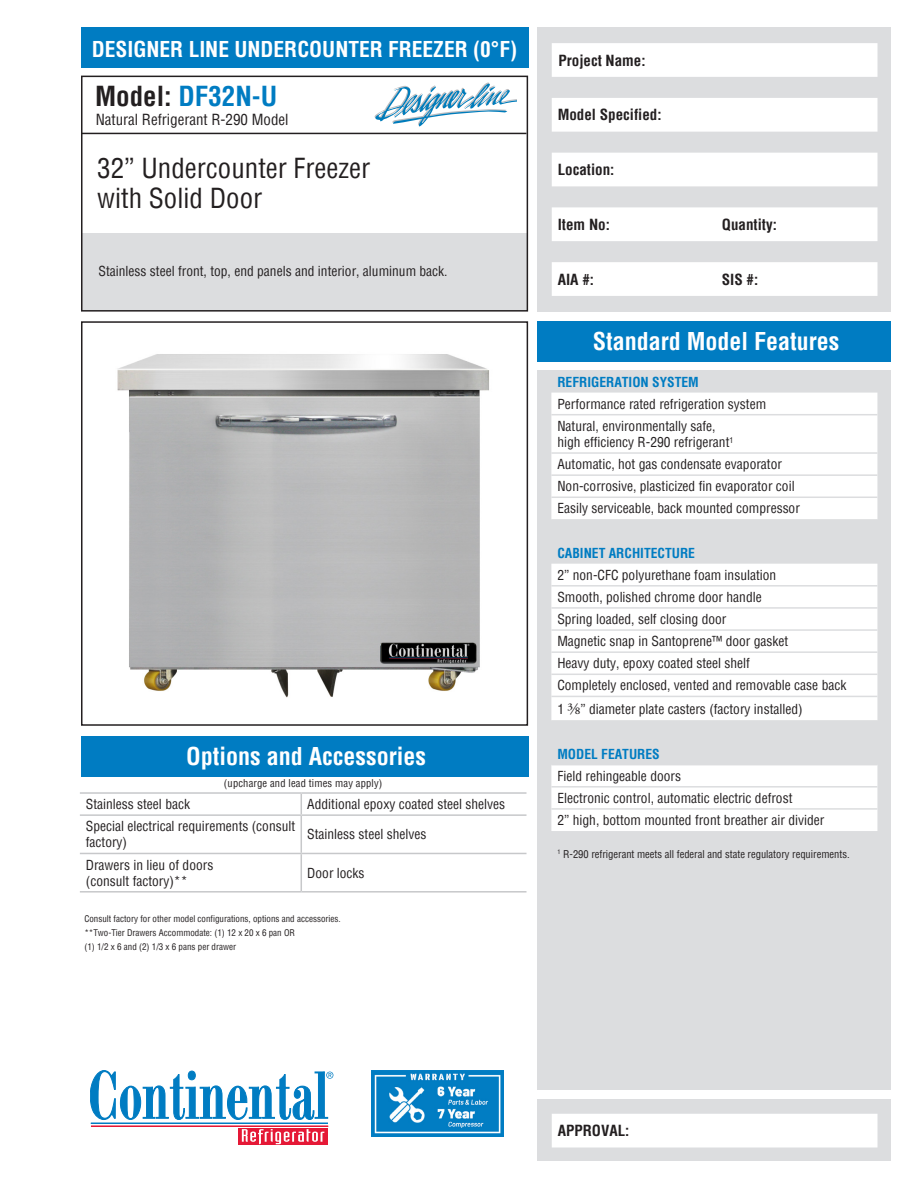
<style>
.page{position:relative;width:918px;height:1188px;background:#fff}
.page>*{position:absolute;margin:0;border:0;box-sizing:border-box;transform-origin:0 0}
.t1{font:condensed 27px "Helvetica";color:#231f20}
.t2{font:700 condensed 27px "Helvetica";color:#007cc2}
.t3{font:700 condensed 24px "Helvetica";color:#fff}
.t4{font:700 condensed 21.3px "Helvetica";color:#fff}
.t5{font:700 condensed 15px "Helvetica";color:#231f20}
.t6{font:condensed 15px "Helvetica";color:#231f20}
.t7{font:condensed 13.5px/16.2px "Helvetica";color:#231f20}
.t8{font:700 condensed 13.5px "Helvetica";color:#007cc2}
.t9{font:condensed 10.5px "Helvetica";color:#231f20}
.t10{font:condensed 9px "Helvetica";color:#231f20}
.s1{color:#231f20}
.s2{font-family:"Adobe Garamond Pro";font-stretch:normal;font-size:16.5px}
</style>
<div class="page">
<div style="left:538px;top:1099px;width:353px;height:62px;background:#dcdddf"></div>
<div style="left:81px;top:233px;width:446px;height:77px;background:#dcdddf"></div>
<div style="left:81px;top:321px;width:447px;height:405px;border:2px solid #231f20"></div>
<div style="left:538px;top:321px;width:353px;height:40px;background:#007cc2"></div>
<div style="left:538px;top:370px;width:353px;height:720px;background:#dcdddf"></div>
<div style="left:538px;top:27px;width:353px;height:285px;background:#dcdddf"></div>
<hr style="left:91px;top:1123px;width:237px;height:1px;background:#007cc2">
<hr style="left:91px;top:1126px;width:237px;height:1px;background:#e51836">
<svg style="left:238px;top:1128px;width:90px;height:17px"></svg>
<svg style="left:242px;top:1129px;width:82px;height:15px"></svg>
<svg style="left:90px;top:1070px;width:243px;height:50px"></svg>
<svg style="left:552px;top:43px;width:326px;height:253px;fill:#fff"></svg>
<div style="left:81px;top:76px;width:447px;height:236px;border:2px solid #231f20"></div>
<div style="left:81px;top:27px;width:447px;height:40px;background:#007cc2"></div>
<div style="left:552px;top:1114px;width:326px;height:34px;background:#fff"></div>
<div style="left:81px;top:736px;width:447px;height:40px;background:#007cc2"></div>
<hr style="left:81px;top:133px;width:445px;height:1px;background:#231f20">
<svg style="left:375px;top:82px;width:141px;height:44px"></svg>
<img style="left:371px;top:1070px;width:133px;height:67px">
<img style="left:117px;top:354px;width:372px;height:344px">
<div style="left:551px;top:393px;width:326px;height:81px;background:#fff"></div>
<svg style="left:551px;top:476px;width:326px;height:355px;fill:#fff"></svg>
<svg style="left:551px;top:519px;width:326px;height:224px;fill:#fff"></svg>
<hr style="left:551px;top:452px;width:326px;height:2px;background:#dcdddf">
<hr style="left:551px;top:497px;width:326px;height:1px;background:#dcdddf">
<hr style="left:551px;top:585px;width:326px;height:2px;background:#dcdddf">
<hr style="left:551px;top:607px;width:326px;height:2px;background:#dcdddf">
<hr style="left:551px;top:629px;width:326px;height:2px;background:#dcdddf">
<hr style="left:551px;top:651px;width:326px;height:2px;background:#dcdddf">
<hr style="left:551px;top:674px;width:326px;height:1px;background:#dcdddf">
<hr style="left:551px;top:696px;width:326px;height:1px;background:#dcdddf">
<hr style="left:551px;top:786px;width:326px;height:2px;background:#dcdddf">
<hr style="left:551px;top:808px;width:326px;height:2px;background:#dcdddf">
<hr style="left:551px;top:414px;width:326px;height:1px;background:#dcdddf">
<hr style="left:551px;top:764px;width:326px;height:1px;background:#dcdddf">
<hr style="left:80px;top:792px;width:221px;height:2px;background:#c7c8ca">
<hr style="left:301px;top:792px;width:225px;height:2px;background:#c7c8ca">
<svg style="left:301px;top:794px;width:1px;height:20px"></svg>
<hr style="left:80px;top:814px;width:221px;height:2px;background:#c7c8ca">
<hr style="left:301px;top:814px;width:225px;height:2px;background:#c7c8ca">
<hr style="left:301px;top:816px;width:1px;height:37px;background:#c7c8ca">
<hr style="left:80px;top:853px;width:221px;height:1px;background:#c7c8ca">
<hr style="left:301px;top:853px;width:225px;height:1px;background:#c7c8ca">
<hr style="left:301px;top:854px;width:1px;height:37px;background:#c7c8ca">
<hr style="left:80px;top:891px;width:221px;height:2px;background:#c7c8ca">
<hr style="left:301px;top:891px;width:225px;height:2px;background:#c7c8ca">
<h3 class="t4" style="left:92px;top:35px;width:427px">DESIGNER LINE UNDERCOUNTER FREEZER (0°F)</h3>
<p class="t2" style="left:95px;top:78px;width:184px"><span class="s1">Model:</span> DF32N-U</p>
<p class="t6" style="left:96px;top:109px;width:194px">Natural Refrigerant R-290 Model</p>
<p class="t1" style="left:97px;top:150px;width:274px">32” Undercounter Freezer</p>
<p class="t1" style="left:97px;top:180px;width:166px">with Solid Door</p>
<p class="t7" style="left:99px;top:263px;width:351px">Stainless steel front, top, end panels and interior, aluminum back.</p>
<h2 class="t3" style="left:186px;top:740px;width:241px">Options and Accessories</h2>
<p class="t9" style="left:224px;top:776px;width:160px">(upcharge and lead times may apply)</p>
<p class="t7" style="left:86px;top:796px;width:106px">Stainless steel back</p>
<p class="t7" style="left:307px;top:796px;width:199px">Additional epoxy coated steel shelves</p>
<p class="t7" style="left:86px;top:818px;width:211px">Special electrical requirements (consult factory)</p>
<p class="t7" style="left:307px;top:826px;width:121px">Stainless steel shelves</p>
<p class="t7" style="left:86px;top:856px;width:129px">Drawers in lieu of doors</p>
<p class="t7" style="left:86px;top:873px;width:103px">(consult factory)**</p>
<p class="t7" style="left:307px;top:864px;width:59px">Door locks</p>
<p class="t10" style="left:84px;top:913px;width:258px">Consult factory for other model configurations, options and accessories.</p>
<p class="t10" style="left:84px;top:927px;width:212px">**Two-Tier Drawers Accommodate: (1) 12 x 20 x 6 pan OR</p>
<p class="t10" style="left:84px;top:941px;width:153px">(1) 1/2 x 6 and (2) 1/3 x 6 pans per drawer</p>
<p class="t5" style="left:559px;top:50px;width:89px">Project Name:</p>
<p class="t5" style="left:558px;top:105px;width:105px">Model Specified:</p>
<p class="t5" style="left:558px;top:160px;width:58px">Location:</p>
<p class="t5" style="left:558px;top:215px;width:54px">Item No:</p>
<p class="t5" style="left:722px;top:215px;width:57px">Quantity:</p>
<p class="t5" style="left:558px;top:269px;width:38px">AIA #:</p>
<p class="t5" style="left:722px;top:269px;width:38px">SIS #:</p>
<h2 class="t3" style="left:593px;top:325px;width:248px">Standard Model Features</h2>
<p class="t8" style="left:557px;top:373px;width:143px">REFRIGERATION SYSTEM</p>
<p class="t7" style="left:557px;top:395px;width:210px">Performance rated refrigeration system</p>
<p class="t7" style="left:557px;top:418px;width:160px">Natural, environmentally safe,</p>
<p class="t7" style="left:557px;top:434px;width:177px">high efficiency R-290 refrigerant<sup>1</sup></p>
<p class="t7" style="left:557px;top:456px;width:226px">Automatic, hot gas condensate evaporator</p>
<p class="t7" style="left:557px;top:478px;width:239px">Non-corrosive, plasticized fin evaporator coil</p>
<p class="t7" style="left:557px;top:500px;width:244px">Easily serviceable, back mounted compressor</p>
<p class="t8" style="left:557px;top:544px;width:139px">CABINET ARCHITECTURE</p>
<p class="t7" style="left:557px;top:567px;width:220px">2” non-CFC polyurethane foam insulation</p>
<p class="t7" style="left:557px;top:589px;width:206px">Smooth, polished chrome door handle</p>
<p class="t7" style="left:557px;top:611px;width:171px">Spring loaded, self closing door</p>
<p class="t7" style="left:557px;top:633px;width:232px">Magnetic snap in Santoprene™ door gasket</p>
<p class="t7" style="left:557px;top:655px;width:194px">Heavy duty, epoxy coated steel shelf</p>
<p class="t7" style="left:557px;top:677px;width:290px">Completely enclosed, vented and removable case back</p>
<p class="t7" style="left:557px;top:701px;width:247px">1 <span class="s2">3/8</span>” diameter plate casters (factory installed)</p>
<p class="t8" style="left:557px;top:745px;width:104px">MODEL FEATURES</p>
<p class="t7" style="left:557px;top:768px;width:125px">Field rehingeable doors</p>
<p class="t7" style="left:557px;top:790px;width:237px">Electronic control, automatic electric defrost</p>
<p class="t7" style="left:557px;top:812px;width:268px">2” high, bottom mounted front breather air divider</p>
<p class="t9" style="left:557px;top:847px;width:294px"><sup>1</sup> R-290 refrigerant meets all federal and state regulatory requirements.</p>
<p class="t5" style="left:558px;top:1121px;width:73px">APPROVAL:</p>
</div>
